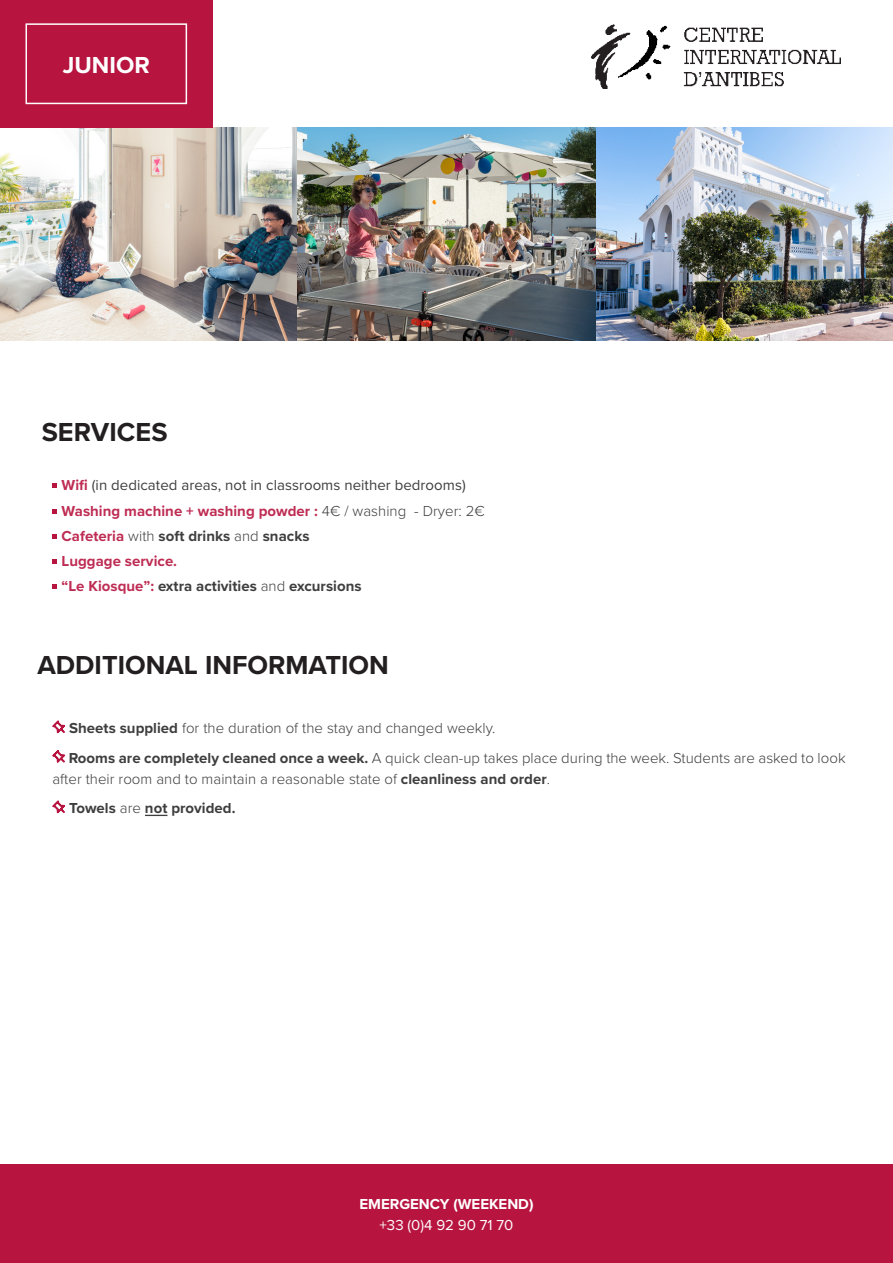
<style>
.page{position:relative;width:893px;height:1263px;background:#fff}
.page>*{position:absolute;margin:0;border:0;box-sizing:border-box;transform-origin:0 0}
.SOUS_TITRE{font:700 27px "Proxima Nova";color:#231f20}
.SERVICES{font:700 27px "Proxima Nova";letter-spacing:.005em;color:#231f20}
.t1{font:700 24px "Proxima Nova";color:#fff}
.SERVICES-2{font:300 15px/21px "Proxima Nova";letter-spacing:.005em;color:#3e3e3f}
.SERVICES-3{font:700 15px "Proxima Nova";letter-spacing:.005em;color:#3e3e3f}
.SERVICES-4{font:700 15px "Proxima Nova";letter-spacing:.005em;color:#be2c53}
.SERVICES-5{font:15px "Proxima Nova";letter-spacing:.005em;color:#3e3e3f}
.ADRESS{font:700 15px "Proxima Nova";color:#fff}
.ADRESS-2{font:15px "Proxima Nova";color:#fff}
.s1{font-weight:700;color:#be2c53}
.s2{font-weight:300;color:#3e3e3f}
.s3{color:#be2c53}
.s4{font-weight:300}
.s5{font-weight:700}
</style>
<div class="page">
<img style="left:0;top:128px;width:893px;height:212px">
<div style="left:0;top:1164px;width:893px;height:99px;background:#b71540"></div>
<svg style="left:145px;top:815px;width:22px;height:1px"></svg>
<svg style="left:52px;top:484px;width:5px;height:4px"></svg>
<svg style="left:52px;top:509px;width:5px;height:4px"></svg>
<svg style="left:52px;top:534px;width:5px;height:5px"></svg>
<svg style="left:52px;top:559px;width:5px;height:5px"></svg>
<svg style="left:52px;top:585px;width:5px;height:4px"></svg>
<svg style="left:52px;top:720px;width:13px;height:43px"></svg>
<svg style="left:52px;top:800px;width:13px;height:14px"></svg>
<img style="left:591px;top:25px;width:249px;height:63px">
<div style="left:0;top:0;width:213px;height:128px;background:#b71540"></div>
<div style="left:26px;top:23px;width:161px;height:81px;border:2px solid #fff"></div>
<p class="t1" style="left:63px;top:47px;width:88px">JUNIOR</p>
<p class="SERVICES" style="left:42px;top:411px;width:127px">SERVICES</p>
<p class="SERVICES-5" style="left:62px;top:474px;width:406px"><span class="s1">Wifi</span> (in dedicated areas, not in classrooms neither bedrooms)</p>
<p class="SERVICES-4" style="left:62px;top:499px;width:425px">Washing machine + washing powder : <span class="s2">4€ / washing - Dryer: 2€</span></p>
<p class="SERVICES-3" style="left:62px;top:525px;width:249px"><span class="s3">Cafeteria</span> <span class="s4">with</span> soft drinks <span class="s4">and</span> snacks</p>
<p class="SERVICES-4" style="left:62px;top:550px;width:117px">Luggage service.</p>
<p class="SERVICES-3" style="left:62px;top:575px;width:301px"><span class="s3">“Le Kiosque”:</span> extra activities <span class="s4">and</span> excursions</p>
<p class="SOUS_TITRE" style="left:37px;top:645px;width:353px">ADDITIONAL INFORMATION</p>
<p class="SERVICES-2" style="left:69px;top:717px;width:428px"><span class="s5">Sheets supplied</span> for the duration of the stay and changed weekly.</p>
<p class="SERVICES-2" style="left:52px;top:746px;width:795px;text-indent:16px"><span class="s5">Rooms are completely cleaned once a week.</span> A quick clean-up takes place during the week. Students are asked to look after their room and to maintain a reasonable state of <span class="s5">cleanliness and order</span>.</p>
<p class="SERVICES-3" style="left:69px;top:797px;width:168px">Towels <span class="s4">are</span> not provided.</p>
<p class="ADRESS" style="left:359px;top:1193px;width:176px">EMERGENCY (WEEKEND)</p>
<p class="ADRESS-2" style="left:379px;top:1214px;width:135px">+33 (0)4 92 90 71 70</p>
</div>
